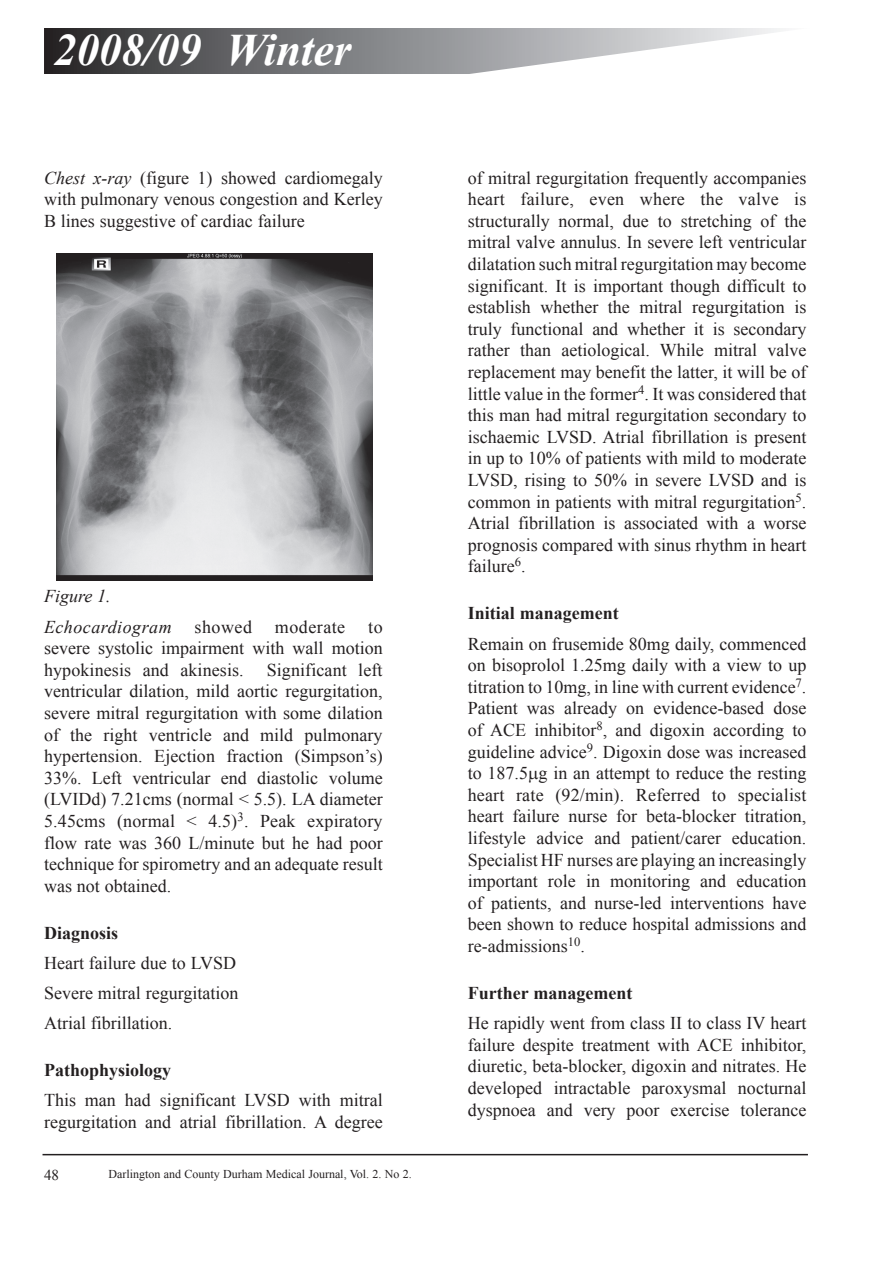
<style>
.page{position:relative;width:893px;height:1263px;background:#fff}
.page>*{position:absolute;margin:0;border:0;box-sizing:border-box;transform-origin:0 0}
.t1{font:italic 700 45px "Times New Roman";color:#fff}
.t2{font:18px/21.6px "Times New Roman";color:#231f20;text-align:justify}
.t3{font:700 18px "Times New Roman";color:#231f20}
.t4{font:italic 18px/30.2px "Times New Roman";letter-spacing:.025em;color:#231f20}
.t5{font:18px "Times New Roman";letter-spacing:.025em;color:#231f20}
.t6{font:15px "Times New Roman";color:#231f20}
.t7{font:12px "Times New Roman";color:#231f20}
.s1{font-style:italic}
</style>
<div class="page">
<hr style="left:43px;top:1154px;width:765px;height:1px;background:#231f20">
<svg style="left:44px;top:28px;width:739px;height:46px"></svg>
<img style="left:56px;top:254px;width:316px;height:326px">
<h1 class="t1" style="left:54px;top:18px;width:299px">2008/09 Winter</h1>
<p class="t2" style="left:44px;top:166px;width:340px"><span class="s1">Chest x-ray</span> (figure 1) showed cardiomegaly with pulmonary venous congestion and Kerley B lines suggestive of cardiac failure</p>
<p class="t4" style="left:44px;top:581px;width:129px">Figure 1.<br>Echocardiogram</p>
<p class="t2" style="left:195px;top:615px;width:59px">showed</p>
<p class="t5" style="left:275px;top:614px;width:72px">moderate</p>
<p class="t2" style="left:44px;top:615px;width:340px;text-indent:324px">to severe systolic impairment with wall motion hypokinesis and akinesis.</p>
<p class="t2" style="left:44px;top:659px;width:340px;text-indent:223px">Significant left ventricular dilation, mild aortic regurgitation, severe mitral regurgitation with some dilation of the right ventricle and mild pulmonary hypertension. Ejection fraction (Simpson’s)<br>33%. Left ventricular end diastolic volume (LVIDd) 7.21cms (normal &lt; 5.5). LA diameter 5.45cms (normal &lt; 4.5)<sup>3</sup>. Peak expiratory flow rate was 360 L/minute but he had poor technique for spirometry and an adequate result was not obtained.</p>
<p class="t3" style="left:44px;top:920px;width:76px">Diagnosis</p>
<p class="t2" style="left:44px;top:948px;width:196px;line-height:30.2px;text-align:left">Heart failure due to LVSD<br>Severe mitral regurgitation<br>Atrial fibrillation.</p>
<p class="t3" style="left:44px;top:1058px;width:129px">Pathophysiology</p>
<p class="t2" style="left:44px;top:1089px;width:340px">This man had significant LVSD with mitral regurgitation and atrial fibrillation. A degree</p>
<p class="t6" style="left:44px;top:1165px;width:16px">48</p>
<p class="t7" style="left:109px;top:1166px;width:305px">Darlington and County Durham Medical Journal, Vol. 2. No 2.</p>
<p class="t2" style="left:468px;top:166px;width:340px">of mitral regurgitation frequently accompanies heart failure, even where the valve is structurally normal, due to stretching of the mitral valve annulus. In severe left ventricular dilatation such mitral regurgitation may become significant. It is important though difficult to establish whether the mitral regurgitation is truly functional and whether it is secondary rather than aetiological. While mitral valve replacement may benefit the latter, it will be of little value in the former<sup>4</sup>. It was considered that this man had mitral regurgitation secondary to ischaemic LVSD. Atrial fibrillation is present in up to 10% of patients with mild to moderate LVSD, rising to 50% in severe LVSD and is common in patients with mitral regurgitation<sup>5</sup>.<br>Atrial fibrillation is associated with a worse prognosis compared with sinus rhythm in heart failure<sup>6</sup>.</p>
<p class="t3" style="left:468px;top:601px;width:152px">Initial management</p>
<p class="t2" style="left:468px;top:632px;width:340px">Remain on frusemide 80mg daily, commenced on bisoprolol 1.25mg daily with a view to up titration to 10mg, in line with current evidence<sup>7</sup>.<br>Patient was already on evidence-based dose of ACE inhibitor<sup>8</sup>, and digoxin according to guideline advice<sup>9</sup>. Digoxin dose was increased to 187.5 g in an attempt to reduce the resting heart rate (92/min). Referred to specialist heart failure nurse for beta-blocker titration, lifestyle advice and patient/carer education.<br>Specialist HF nurses are playing an increasingly important role in monitoring and education of patients, and nurse-led interventions have been shown to reduce hospital admissions and re-admissions<sup>10</sup>.</p>
<p class="t3" style="left:468px;top:981px;width:166px">Further management</p>
<p class="t2" style="left:468px;top:1012px;width:340px">He rapidly went from class II to class IV heart failure despite treatment with ACE inhibitor, diuretic, beta-blocker, digoxin and nitrates. He developed intractable paroxysmal nocturnal dyspnoea and very poor exercise tolerance</p>
</div>
